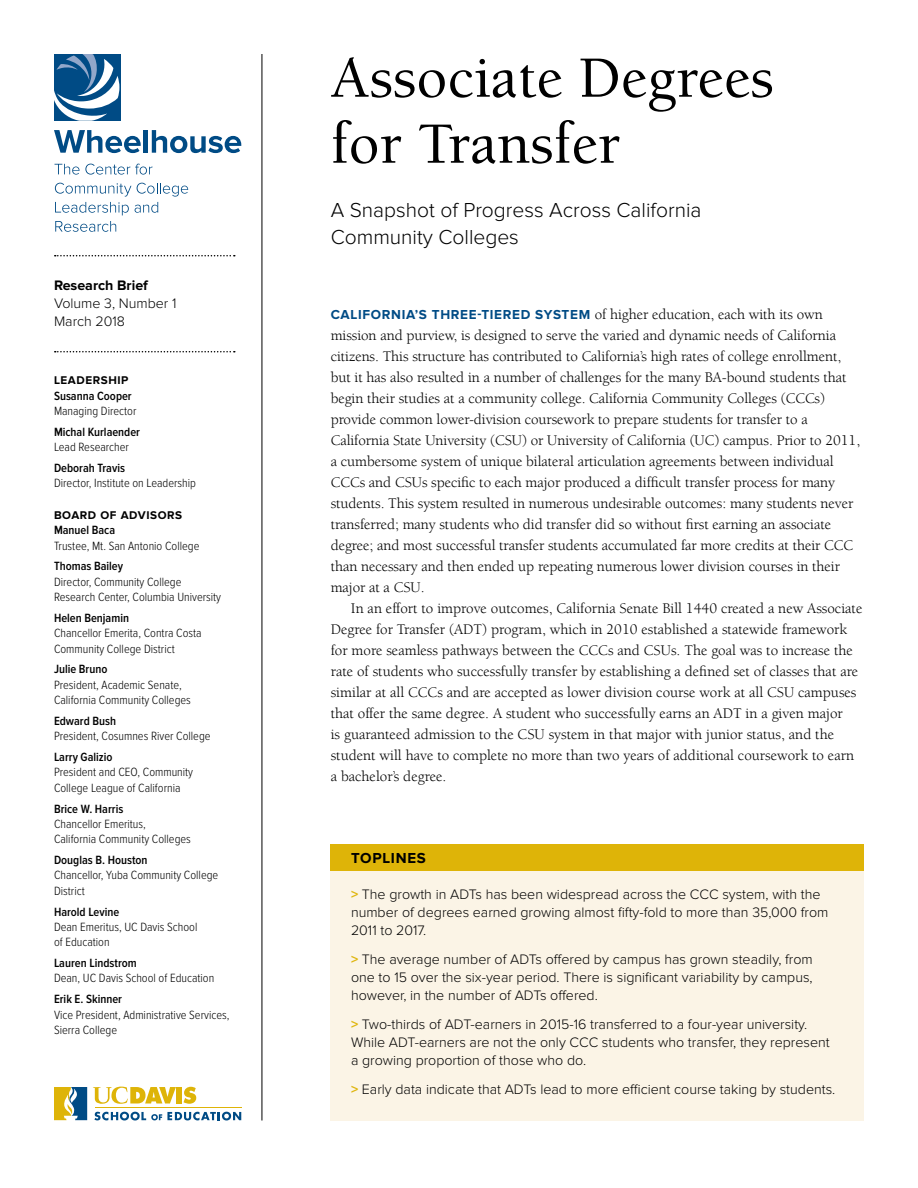
<style>
.page{position:relative;width:918px;height:1188px;background:#fff}
.page>*{position:absolute;margin:0;border:0;box-sizing:border-box;transform-origin:0 0}
.t1{font:500 60px/66px "Berkeley UC Davis";color:#000}
.t2{font:300 21px/27px "Proxima Nova";color:#000}
.t3{font:15px/21px "Berkeley UC Davis";letter-spacing:-.005em;color:#000}
.t4{font:700 15px "Proxima Nova";letter-spacing:.05em;color:#000}
.t5{font:300 14.25px/18px "Proxima Nova";color:#000}
.t6{font:700 14.25px "Proxima Nova";color:#000}
.t7{font:300 12.3px/15.3px "Proxima Nova Cond";color:#000}
.t8{font:600 12.3px "Proxima Nova Cond";color:#000}
.t9{font:700 11.7px "Proxima Nova";letter-spacing:.05em;color:#000}
.s1{font-family:"Proxima Nova";font-weight:700;font-size:13.5px;color:#004b85}
.s2{font-weight:700;color:#deb408}
</style>
<div class="page">
<svg style="left:184px;top:1087px;width:12px;height:17px"></svg>
<div style="left:177px;top:1087px;width:5px;height:16px;background:#deb408"></div>
<svg style="left:93px;top:1086px;width:83px;height:18px"></svg>
<hr style="left:95px;top:1107px;width:146px;height:1px;background:#deb408">
<svg style="left:94px;top:1112px;width:147px;height:8px"></svg>
<svg style="left:54px;top:1087px;width:33px;height:33px"></svg>
<hr style="left:262px;top:54px;width:1px;height:1066px;background:#000">
<div style="left:331px;top:844px;width:533px;height:276px;background:#fbf4e6"></div>
<div style="left:331px;top:844px;width:533px;height:27px;background:#deb408"></div>
<svg style="left:55px;top:255px;width:180px;height:1px"></svg>
<svg style="left:55px;top:351px;width:180px;height:1px"></svg>
<svg style="left:54px;top:130px;width:87px;height:23px"></svg>
<hr style="left:144px;top:130px;width:4px;height:23px;background:#004b85">
<svg style="left:152px;top:130px;width:89px;height:23px"></svg>
<svg style="left:55px;top:164px;width:97px;height:11px"></svg>
<svg style="left:55px;top:183px;width:133px;height:32px"></svg>
<svg style="left:55px;top:221px;width:61px;height:11px"></svg>
<div style="left:54px;top:54px;width:67px;height:67px;background:#004b85"></div>
<svg style="left:54px;top:54px;width:65px;height:67px"></svg>
<p class="t6" style="left:54px;top:278px;width:95px">Research Brief</p>
<p class="t5" style="left:54px;top:295px;width:124px">Volume 3, Number 1<br>March 2018</p>
<p class="t9" style="left:54px;top:375px;width:76px">LEADERSHIP</p>
<p class="t8" style="left:54px;top:389px;width:79px">Susanna Cooper</p>
<p class="t7" style="left:54px;top:404px;width:84px">Managing Director</p>
<p class="t8" style="left:54px;top:425px;width:88px">Michal Kurlaender</p>
<p class="t7" style="left:54px;top:440px;width:77px">Lead Researcher</p>
<p class="t8" style="left:54px;top:461px;width:73px">Deborah Travis</p>
<p class="t7" style="left:54px;top:476px;width:143px">Director, Institute on Leadership</p>
<p class="t9" style="left:54px;top:510px;width:130px">BOARD OF ADVISORS</p>
<p class="t8" style="left:54px;top:523px;width:63px">Manuel Baca</p>
<p class="t7" style="left:54px;top:538px;width:147px">Trustee, Mt. San Antonio College</p>
<p class="t8" style="left:54px;top:559px;width:71px">Thomas Bailey</p>
<p class="t7" style="left:54px;top:574px;width:169px">Director, Community College<br>Research Center, Columbia University</p>
<p class="t8" style="left:54px;top:611px;width:77px">Helen Benjamin</p>
<p class="t7" style="left:54px;top:626px;width:149px">Chancellor Emerita, Contra Costa<br>Community College District</p>
<p class="t8" style="left:54px;top:662px;width:55px">Julie Bruno</p>
<p class="t7" style="left:54px;top:677px;width:138px">President, Academic Senate,<br>California Community Colleges</p>
<p class="t8" style="left:54px;top:714px;width:64px">Edward Bush</p>
<p class="t7" style="left:54px;top:729px;width:158px">President, Cosumnes River College</p>
<p class="t8" style="left:54px;top:750px;width:60px">Larry Galizio</p>
<p class="t7" style="left:54px;top:765px;width:141px">President and CEO, Community<br>College League of California</p>
<p class="t8" style="left:54px;top:802px;width:71px">Brice W. Harris</p>
<p class="t7" style="left:54px;top:817px;width:138px">Chancellor Emeritus,<br>California Community Colleges</p>
<p class="t8" style="left:54px;top:853px;width:95px">Douglas B. Houston</p>
<p class="t7" style="left:54px;top:868px;width:166px">Chancellor, Yuba Community College<br>District</p>
<p class="t8" style="left:54px;top:905px;width:67px">Harold Levine</p>
<p class="t7" style="left:54px;top:920px;width:145px">Dean Emeritus, UC Davis School of Education</p>
<p class="t8" style="left:54px;top:956px;width:84px">Lauren Lindstrom</p>
<p class="t7" style="left:54px;top:971px;width:162px">Dean, UC Davis School of Education</p>
<p class="t8" style="left:54px;top:992px;width:70px">Erik E. Skinner</p>
<p class="t7" style="left:54px;top:1007px;width:177px">Vice President, Administrative Services,<br>Sierra College</p>
<h1 class="t1" style="left:331px;top:44px;width:445px">Associate Degrees for Transfer</h1>
<h2 class="t2" style="left:331px;top:197px;width:372px">A Snapshot of Progress Across California<br>Community Colleges</h2>
<p class="t3" style="left:331px;top:303px;width:531px"><span class="s1">CALIFORNIA’S THREE-TIERED SYSTEM</span> of higher education, each with its own mission and purview, is designed to serve the varied and dynamic needs of California citizens. This structure has contributed to California’s high rates of college enrollment, but it has also resulted in a number of challenges for the many BA-bound students that begin their studies at a community college. California Community Colleges (CCCs) provide common lower-division coursework to prepare students for transfer to a California State University (CSU) or University of California (UC) campus. Prior to 2011, a cumbersome system of unique bilateral articulation agreements between individual CCCs and CSUs specific to each major produced a difficult transfer process for many students. This system resulted in numerous undesirable outcomes: many students never transferred; many students who did transfer did so without first earning an associate degree; and most successful transfer students accumulated far more credits at their CCC than necessary and then ended up repeating numerous lower division courses in their major at a CSU.</p>
<p class="t3" style="left:331px;top:597px;width:533px;text-indent:20px">In an effort to improve outcomes, California Senate Bill 1440 created a new Associate Degree for Transfer (ADT) program, which in 2010 established a statewide framework for more seamless pathways between the CCCs and CSUs. The goal was to increase the rate of students who successfully transfer by establishing a defined set of classes that are similar at all CCCs and are accepted as lower division course work at all CSU campuses that offer the same degree. A student who successfully earns an ADT in a given major<br>is guaranteed admission to the CSU system in that major with junior status, and the student will have to complete no more than two years of additional coursework to earn a bachelor’s degree.</p>
<p class="t4" style="left:351px;top:851px;width:76px">TOPLINES</p>
<p class="t5" style="left:351px;top:886px;width:479px"><span class="s2">&gt;</span> The growth in ADTs has been widespread across the CCC system, with the number of degrees earned growing almost fifty-fold to more than 35,000 from<br>2011 to 2017.</p>
<p class="t5" style="left:351px;top:951px;width:463px;text-align:justify"><span class="s2">&gt;</span> The average number of ADTs offered by campus has grown steadily, from one to 15 over the six-year period. There is significant variability by campus, however, in the number of ADTs offered.</p>
<p class="t5" style="left:351px;top:1016px;width:480px"><span class="s2">&gt;</span> Two-thirds of ADT-earners in 2015-16 transferred to a four-year university.<br>While ADT-earners are not the only CCC students who transfer, they represent a growing proportion of those who do.</p>
<p class="t5" style="left:351px;top:1081px;width:486px"><span class="s2">&gt;</span> Early data indicate that ADTs lead to more efficient course taking by students.</p>
</div>
